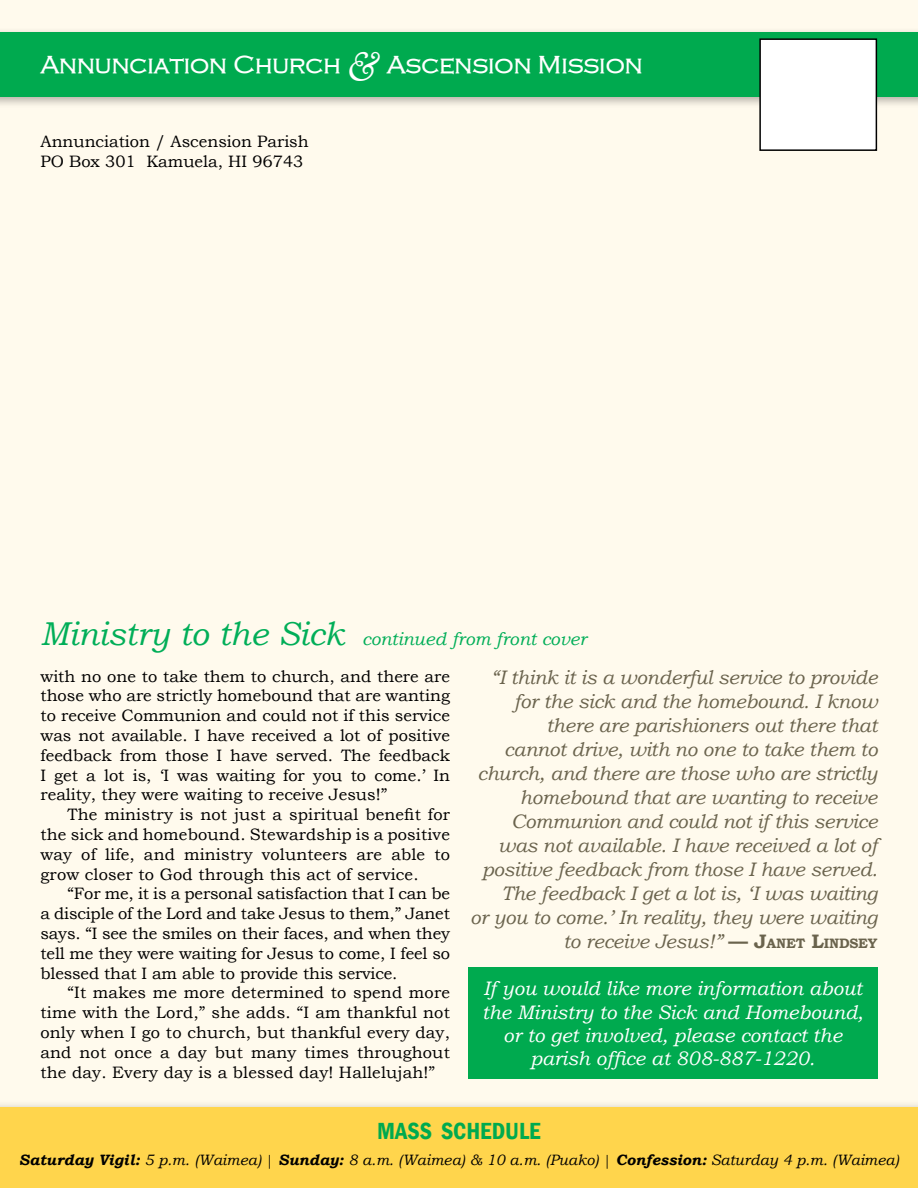
<style>
.page{position:relative;width:918px;height:1188px;background:#fff}
.page>*{position:absolute;margin:0;border:0;box-sizing:border-box;transform-origin:0 0}
.t1{font:25.5px "HANA Bold";color:#fff}
.t2{font:600 condensed 24px "Franklin Gothic";color:#00aa4f}
.t3{font:italic 19.5px/24px "Bookman Old Style";letter-spacing:-.01em;color:#6a634d;text-align:right}
.t4{font:italic 19.5px/23.4px "Bookman Old Style";color:#fff;text-align:center}
.t5{font:italic 18px "Bookman Old Style";color:#00ae58}
.t6{font:16.5px/19.8px "Bookman Old Style";color:#000;text-align:justify}
.t7{font:italic 15px "Bookman Old Style";color:#000}
.s1{font-family:"Goudy Old Style BT";font-style:italic;font-size:40.5px}
.s2{font-size:33px}
.s3{font-weight:700;font-style:normal}
.s4{font-weight:700;font-style:normal;font-size:13.65px}
.s5{font-weight:700}
.s6{font-family:"Baskerville";font-style:normal}
</style>
<div class="page">
<div style="left:0;top:0;width:918px;height:1127px;background:#fffaed"></div>
<div style="left:0;top:1099px;width:918px;height:89px;background:#000;opacity:.2"></div>
<div style="left:0;top:1107px;width:918px;height:81px;background:#ffd54c"></div>
<div style="left:0;top:27px;width:918px;height:81px;background:#000;opacity:.3"></div>
<div style="left:0;top:32px;width:918px;height:64px;background:#00aa4f"></div>
<div style="left:760px;top:39px;width:116px;height:111px;background:#fff"></div>
<div style="left:759px;top:38px;width:118px;height:113px;border:2px solid #000"></div>
<div style="left:468px;top:968px;width:410px;height:111px;background:#00aa4f"></div>
<h1 class="t1" style="left:40px;top:48px;width:604px">Annunciation Church <span class="s1">&amp;</span> Ascension Mission</h1>
<p class="t6" style="left:40px;top:131px;width:270px">Annunciation / Ascension Parish<br>PO Box 301 Kamuela, HI 96743</p>
<p class="t5" style="left:40px;top:626px;width:548px"><span class="s2">Ministry to the Sick</span> continued from front cover</p>
<p class="t6" style="left:40px;top:666px;width:411px">with no one to take them to church, and there are those who are strictly homebound that are wanting to receive Communion and could not if this service was not available. I have received a lot of positive feedback from those I have served. The feedback I get a lot is, ‘I was waiting for you to come.’ In reality, they were waiting to receive Jesus!”</p>
<p class="t6" style="left:40px;top:805px;width:411px;text-indent:27px">The ministry is not just a spiritual benefit for the sick and homebound. Stewardship is a positive way of life, and ministry volunteers are able to grow closer to God through this act of service.</p>
<p class="t6" style="left:40px;top:884px;width:411px;text-indent:27px">“For me, it is a personal satisfaction that I can be a disciple of the Lord and take Jesus to them,” Janet says. “I see the smiles on their faces, and when they tell me they were waiting for Jesus to come, I feel so blessed that I am able to provide this service.</p>
<p class="t6" style="left:40px;top:983px;width:411px;text-indent:27px">“It makes me more determined to spend more time with the Lord,” she adds. “I am thankful not only when I go to church, but thankful every day, and not once a day but many times throughout the day. Every day is a blessed day! Hallelujah!”</p>
<p class="t3" style="left:470px;top:665px;width:409px">“I think it is a wonderful service to provide for the sick and the homebound. I know there are parishioners out there that<br>cannot drive, with no one to take them to church, and there are those who are strictly homebound that are wanting to receive Communion and could not if this service was not available. I have received a lot of positive feedback from those I have served.<br>The feedback I get a lot is, ‘I was waiting<br>or you to come.’ In reality, they were waiting to receive Jesus!” <span class="s3">—</span> <span class="s3">J</span><span class="s4">ANET</span> <span class="s3">L</span><span class="s4">INDSEY</span></p>
<p class="t4" style="left:482px;top:977px;width:383px">If you would like more information about the Ministry to the Sick and Homebound, or to get involved, please contact the parish office at 808-887-1220.</p>
<h2 class="t2" style="left:377px;top:1115px;width:165px">MASS SCHEDULE</h2>
<p class="t7" style="left:19px;top:1150px;width:882px"><span class="s5">Saturday Vigil:</span> 5 p.m. (Waimea) <span class="s6">|</span> <span class="s5">Sunday:</span> 8 a.m. (Waimea) &amp; 10 a.m. (Puako) <span class="s6">|</span> <span class="s5">Confession:</span> Saturday 4 p.m. (Waimea)</p>
</div>
